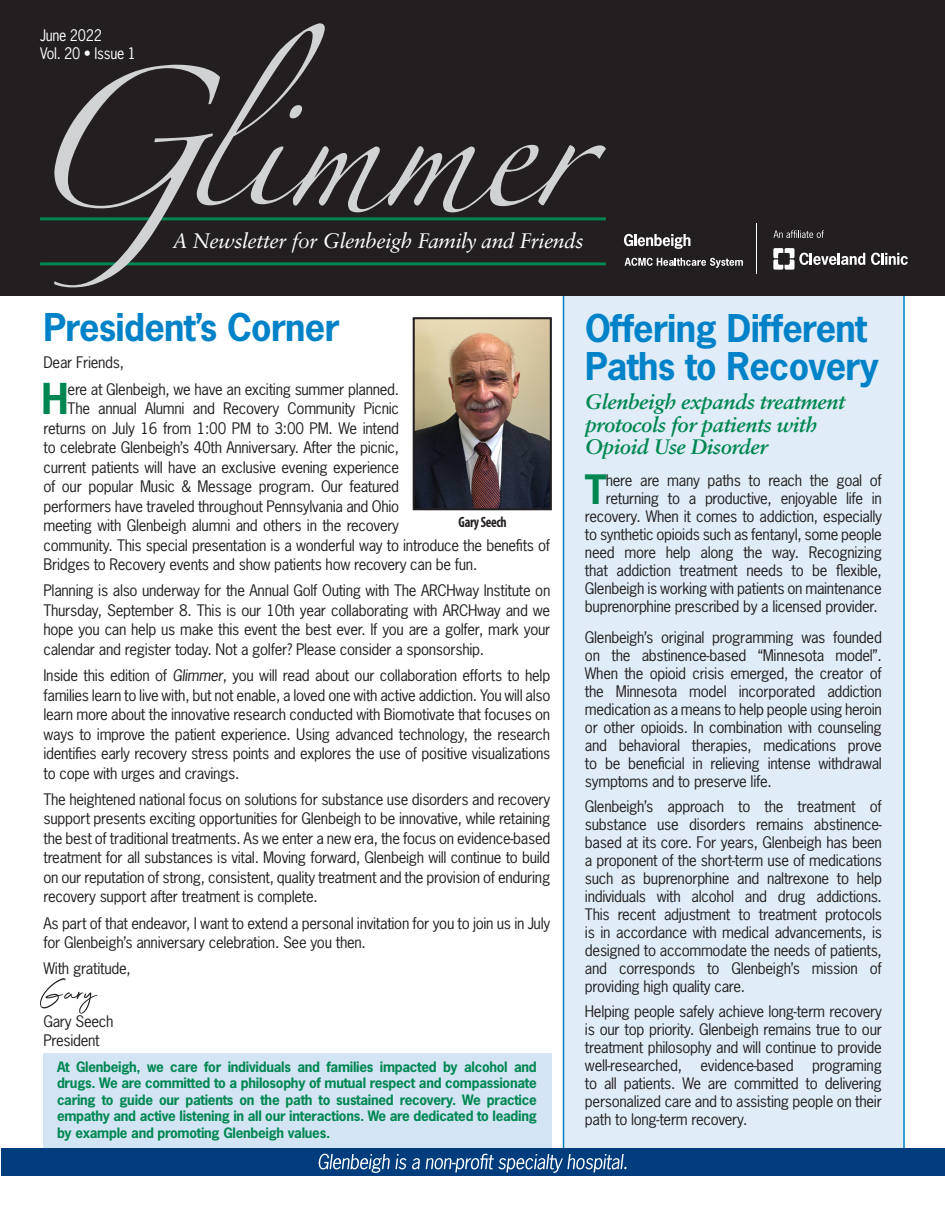
<style>
.page{position:relative;width:945px;height:1215px;background:#fff}
.page>*{position:absolute;margin:0;border:0;box-sizing:border-box;transform-origin:0 0}
.t1{font:700 40.05px "News Gothic Std";color:#008751}
.t2{font:700 38.1px "News Gothic Std";color:#008751}
.t3{font:700 36px/37.5px "News Gothic Std";letter-spacing:-.02em;color:#0082c8}
.t4{font:italic 700 21px/22.5px "Sabon LT Std";letter-spacing:-.02em;color:#008751}
.t5{font:italic 21px "Sabon LT Std";letter-spacing:-.02em;color:#fff}
.t6{font:15px/18px "News Gothic Std";letter-spacing:-.02em;color:#231f20;text-align:justify}
.t7{font:15px/18px "News Gothic Std";letter-spacing:-.02em;color:#fff;scale:.95 1}
.t8{font:700 condensed 15px "Myriad Pro";letter-spacing:-.025em;color:#231f20;scale:.9 1}
.t9{font:700 13.5px/16.5px "News Gothic Std";letter-spacing:-.02em;color:#008751;text-align:justify}
.s1{font-style:italic}
</style>
<div class="page">
<div style="left:44px;top:1053px;width:508px;height:95px;background:#d3e4f4"></div>
<div style="left:563px;top:277px;width:340px;height:871px;background:#e0ecf7"></div>
<div style="left:1px;top:1148px;width:944px;height:28px;background:#013d7d"></div>
<svg style="left:318px;top:1154px;width:308px;height:19px"></svg>
<hr style="left:563px;top:277px;width:1px;height:871px;background:#0082c8">
<hr style="left:903px;top:277px;width:2px;height:871px;background:#0082c8">
<img style="left:416px;top:320px;width:133px;height:187px">
<div style="left:413px;top:317px;width:139px;height:193px;border:2px solid #231f20"></div>
<svg style="left:40px;top:978px;width:58px;height:36px"></svg>
<div style="left:0;top:0;width:945px;height:295px;background:#231f20"></div>
<svg style="left:871px;top:253px;width:37px;height:12px"></svg>
<svg style="left:773px;top:248px;width:92px;height:22px"></svg>
<svg style="left:625px;top:258px;width:118px;height:10px"></svg>
<svg style="left:624px;top:234px;width:66px;height:15px"></svg>
<svg style="left:773px;top:230px;width:51px;height:8px"></svg>
<hr style="left:756px;top:223px;width:1px;height:50px;background:#fff">
<hr style="left:40px;top:217px;width:566px;height:3px;background:#008751">
<hr style="left:40px;top:262px;width:566px;height:3px;background:#008751">
<svg style="left:54px;top:23px;width:552px;height:264px"></svg>
<p class="t7" style="left:40px;top:26px;width:103px">June 2022<br>Vol. 20 • Issue 1</p>
<h3 class="t5" style="left:172px;top:228px;width:413px">A Newsletter for Glenbeigh Family and Friends</h3>
<h3 class="t3" style="left:44px;top:308px;width:298px">President’s Corner</h3>
<p class="t6" style="left:44px;top:354px;width:82px">Dear Friends,</p>
<h1 class="t1" style="left:41px;top:373px;width:29px">H</h1>
<p class="t6" style="left:68px;top:380px;width:333px">ere at Glenbeigh, we have an exciting summer planned.</p>
<p class="t6" style="left:68px;top:399px;width:333px">The annual Alumni and Recovery Community Picnic</p>
<p class="t6" style="left:44px;top:419px;width:357px">returns on July 16 from 1:00 PM to 3:00 PM. We intend</p>
<p class="t6" style="left:44px;top:438px;width:357px">to celebrate Glenbeigh’s 40th Anniversary. After the picnic,</p>
<p class="t6" style="left:44px;top:458px;width:357px">current patients will have an exclusive evening experience</p>
<p class="t6" style="left:44px;top:477px;width:357px">of our popular Music &amp; Message program. Our featured</p>
<p class="t6" style="left:44px;top:497px;width:357px">performers have traveled throughout Pennsylvania and Ohio</p>
<p class="t6" style="left:44px;top:516px;width:357px">meeting with Glenbeigh alumni and others in the recovery</p>
<p class="t6" style="left:44px;top:536px;width:508px">community. This special presentation is a wonderful way to introduce the benefits of</p>
<p class="t6" style="left:44px;top:555px;width:435px">Bridges to Recovery events and show patients how recovery can be fun.</p>
<p class="t6" style="left:44px;top:581px;width:508px;line-height:19.5px">Planning is also underway for the Annual Golf Outing with The ARCHway Institute on Thursday, September 8. This is our 10th year collaborating with ARCHway and we hope you can help us make this event the best ever. If you are a golfer, mark your calendar and register today. Not a golfer? Please consider a sponsorship.</p>
<p class="t6" style="left:44px;top:666px;width:508px;line-height:19.5px">Inside this edition of <span class="s1">Glimmer</span>, you will read about our collaboration efforts to help families learn to live with, but not enable, a loved one with active addiction. You will also learn more about the innovative research conducted with Biomotivate that focuses on ways to improve the patient experience. Using advanced technology, the research identifies early recovery stress points and explores the use of positive visualizations to cope with urges and cravings.</p>
<p class="t6" style="left:44px;top:789px;width:508px;line-height:19.5px">The heightened national focus on solutions for substance use disorders and recovery support presents exciting opportunities for Glenbeigh to be innovative, while retaining the best of traditional treatments. As we enter a new era, the focus on evidence-based treatment for all substances is vital. Moving forward, Glenbeigh will continue to build on our reputation of strong, consistent, quality treatment and the provision of enduring recovery support after treatment is complete.</p>
<p class="t6" style="left:44px;top:913px;width:508px;line-height:19.5px">As part of that endeavor, I want to extend a personal invitation for you to join us in July for Glenbeigh’s anniversary celebration. See you then.</p>
<p class="t6" style="left:44px;top:960px;width:89px">With gratitude,</p>
<p class="t6" style="left:44px;top:1011px;width:71px;line-height:19.5px">Gary Seech<br>President</p>
<p class="t9" style="left:57px;top:1058px;width:481px">At Glenbeigh, we care for individuals and families impacted by alcohol and drugs. We are committed to a philosophy of mutual respect and compassionate caring to guide our patients on the path to sustained recovery. We practice empathy and active listening in all our interactions. We are dedicated to leading by example and promoting Glenbeigh values.</p>
<p class="t8" style="left:459px;top:512px;width:55px">Gary Seech</p>
<h3 class="t3" style="left:585px;top:309px;width:295px">Offering Different<br>Paths to Recovery</h3>
<h3 class="t4" style="left:585px;top:390px;width:262px">Glenbeigh expands treatment protocols for patients with<br>Opioid Use Disorder</h3>
<h2 class="t2" style="left:585px;top:464px;width:23px">T</h2>
<p class="t6" style="left:585px;top:471px;width:298px;text-align:right">here are many paths to reach the goal of returning to a productive, enjoyable life in recovery. When it comes to addiction, especially to synthetic opioids such as fentanyl, some people need more help along the way. Recognizing that addiction treatment needs to be flexible, Glenbeigh is working with patients on maintenance buprenorphine prescribed by a licensed provider.</p>
<p class="t6" style="left:585px;top:628px;width:298px">Glenbeigh’s original programming was founded on the abstinence-based “Minnesota model”.<br>When the opioid crisis emerged, the creator of the Minnesota model incorporated addiction medication as a means to help people using heroin or other opioids. In combination with counseling and behavioral therapies, medications prove to be beneficial in relieving intense withdrawal symptoms and to preserve life.</p>
<p class="t6" style="left:585px;top:797px;width:298px">Glenbeigh’s approach to the treatment of substance use disorders remains abstinence&shy;based at its core. For years, Glenbeigh has been a proponent of the short-term use of medications such as buprenorphine and naltrexone to help individuals with alcohol and drug addictions.<br>This recent adjustment to treatment protocols is in accordance with medical advancements, is designed to accommodate the needs of patients, and corresponds to Glenbeigh’s mission of providing high quality care.</p>
<p class="t6" style="left:585px;top:1002px;width:298px">Helping people safely achieve long-term recovery is our top priority. Glenbeigh remains true to our treatment philosophy and will continue to provide well-researched, evidence-based programing to all patients. We are committed to delivering personalized care and to assisting people on their path to long-term recovery.</p>
</div>
